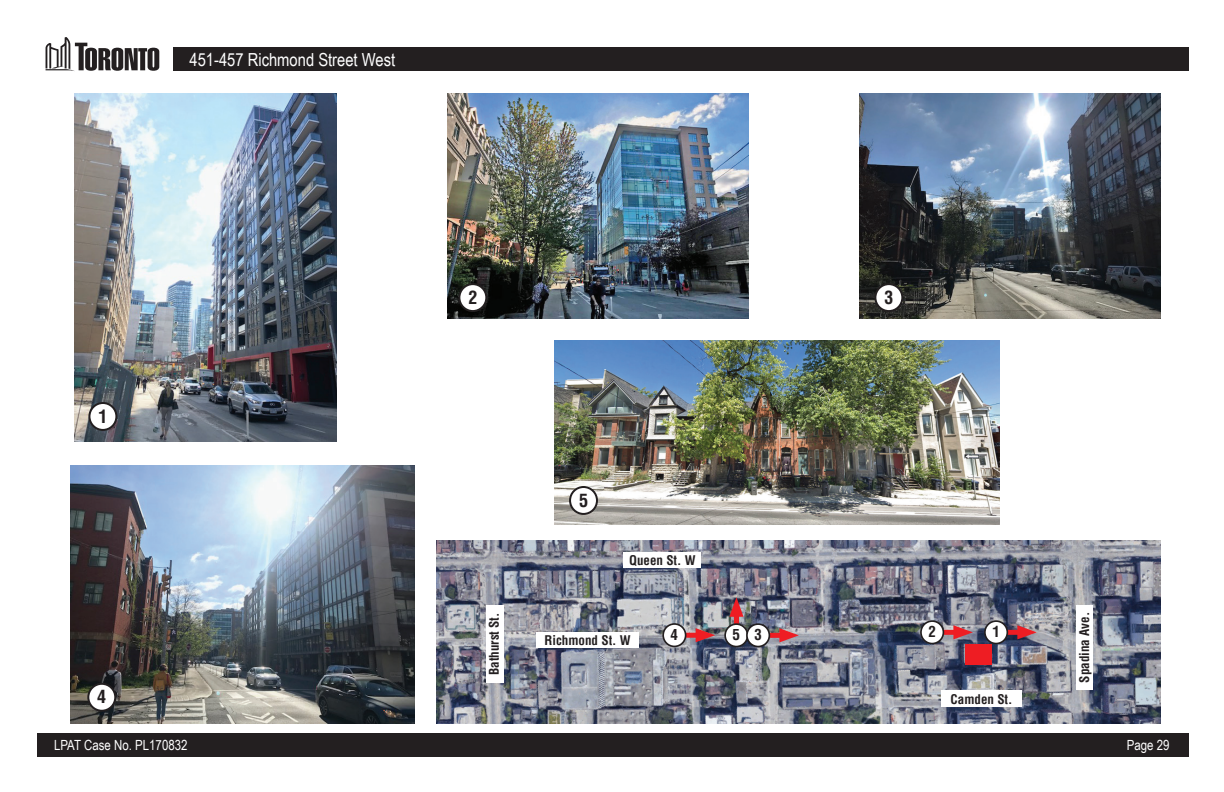
<style>
.page{position:relative;width:1224px;height:792px;background:#fff}
.page>*{position:absolute;margin:0;border:0;box-sizing:border-box;transform-origin:0 0}
.t1{font:18px "Arial Narrow";color:#fff}
.t2{font:700 condensed 18px "Helvetica";color:#231f20}
.t3{font:700 condensed 15px "Helvetica";color:#231f20}
.t4{font:14px "Arial Narrow";color:#fff}
.t5{font:700 condensed 13px "Helvetica";color:#231f20}
</style>
<div class="page">
<div style="left:173px;top:47px;width:1016px;height:24px;background:#231f20"></div>
<svg style="left:46px;top:37px;width:113px;height:34px"></svg>
<div style="left:37px;top:733px;width:1152px;height:24px;background:#231f20"></div>
<img style="left:860px;top:93px;width:301px;height:226px">
<img style="left:554px;top:340px;width:446px;height:184px">
<img style="left:448px;top:93px;width:300px;height:226px">
<img style="left:75px;top:93px;width:261px;height:348px">
<img style="left:437px;top:541px;width:724px;height:183px">
<div style="left:1006px;top:630px;width:20px;height:5px;background:#ee1d23"></div>
<svg style="left:1017px;top:625px;width:20px;height:14px"></svg>
<div style="left:985px;top:621px;width:22px;height:23px;background:#fff;border-radius:50%"></div>
<div style="left:984px;top:620px;width:24px;height:24px;border:2px solid #231f20;border-radius:50%"></div>
<div style="left:536px;top:632px;width:103px;height:16px;background:#fff"></div>
<div style="left:624px;top:552px;width:77px;height:16px;background:#fff"></div>
<div style="left:486px;top:605px;width:18px;height:78px;background:#fff"></div>
<div style="left:1077px;top:605px;width:16px;height:85px;background:#fff"></div>
<div style="left:942px;top:691px;width:80px;height:16px;background:#fff"></div>
<div style="left:966px;top:644px;width:26px;height:20px;background:#ee1d23"></div>
<div style="left:89px;top:403px;width:27px;height:27px;background:#fff;border-radius:50%"></div>
<div style="left:88px;top:402px;width:29px;height:29px;border:2px solid #231f20;border-radius:50%"></div>
<div style="left:459px;top:284px;width:27px;height:27px;background:#fff;border-radius:50%"></div>
<div style="left:458px;top:283px;width:29px;height:29px;border:2px solid #231f20;border-radius:50%"></div>
<img style="left:70px;top:466px;width:345px;height:258px">
<div style="left:875px;top:284px;width:27px;height:27px;background:#fff;border-radius:50%"></div>
<div style="left:874px;top:283px;width:29px;height:29px;border:2px solid #231f20;border-radius:50%"></div>
<div style="left:88px;top:684px;width:27px;height:27px;background:#fff;border-radius:50%"></div>
<div style="left:87px;top:683px;width:29px;height:29px;border:2px solid #231f20;border-radius:50%"></div>
<div style="left:570px;top:487px;width:27px;height:27px;background:#fff;border-radius:50%"></div>
<div style="left:569px;top:486px;width:29px;height:29px;border:2px solid #231f20;border-radius:50%"></div>
<div style="left:684px;top:633px;width:20px;height:5px;background:#ee1d23"></div>
<svg style="left:696px;top:628px;width:19px;height:14px"></svg>
<div style="left:663px;top:624px;width:23px;height:22px;background:#fff;border-radius:50%"></div>
<div style="left:662px;top:623px;width:24px;height:24px;border:2px solid #231f20;border-radius:50%"></div>
<div style="left:734px;top:609px;width:5px;height:19px;background:#ee1d23"></div>
<svg style="left:729px;top:597px;width:15px;height:20px"></svg>
<div style="left:725px;top:624px;width:23px;height:23px;background:#fff;border-radius:50%"></div>
<div style="left:724px;top:623px;width:24px;height:24px;border:2px solid #231f20;border-radius:50%"></div>
<div style="left:768px;top:633px;width:20px;height:5px;background:#ee1d23"></div>
<svg style="left:779px;top:628px;width:20px;height:14px"></svg>
<div style="left:747px;top:624px;width:22px;height:23px;background:#fff;border-radius:50%"></div>
<div style="left:746px;top:623px;width:24px;height:24px;border:2px solid #231f20;border-radius:50%"></div>
<div style="left:942px;top:630px;width:20px;height:5px;background:#ee1d23"></div>
<svg style="left:953px;top:625px;width:20px;height:14px"></svg>
<div style="left:921px;top:621px;width:22px;height:23px;background:#fff;border-radius:50%"></div>
<div style="left:920px;top:620px;width:24px;height:24px;border:2px solid #231f20;border-radius:50%"></div>
<h1 class="t1" style="left:190px;top:46px;width:207px">451-457 Richmond Street West</h1>
<h1 class="t2" style="left:98px;top:404px;width:10px">1</h1>
<h1 class="t2" style="left:97px;top:685px;width:10px">4</h1>
<h1 class="t2" style="left:468px;top:285px;width:10px">2</h1>
<h1 class="t2" style="left:884px;top:285px;width:10px">3</h1>
<h1 class="t2" style="left:579px;top:488px;width:10px">5</h1>
<p class="t5" style="left:629px;top:552px;width:68px">Queen St. W</p>
<p class="t5" style="left:486px;top:675px;width:64px;rotate:-90deg">Bathurst St.</p>
<p class="t5" style="left:1076px;top:683px;width:72px;rotate:-90deg">Spadina Ave.</p>
<p class="t5" style="left:951px;top:690px;width:63px">Camden St.</p>
<p class="t3" style="left:671px;top:625px;width:9px">4</p>
<p class="t3" style="left:733px;top:625px;width:31px">5 3</p>
<p class="t3" style="left:928px;top:622px;width:9px">2</p>
<p class="t3" style="left:992px;top:622px;width:9px">1</p>
<p class="t5" style="left:545px;top:632px;width:88px">Richmond St. W</p>
<p class="t4" style="left:54px;top:735px;width:135px">LPAT Case No. PL170832</p>
<p class="t4" style="left:1127px;top:735px;width:44px">Page 29</p>
</div>
